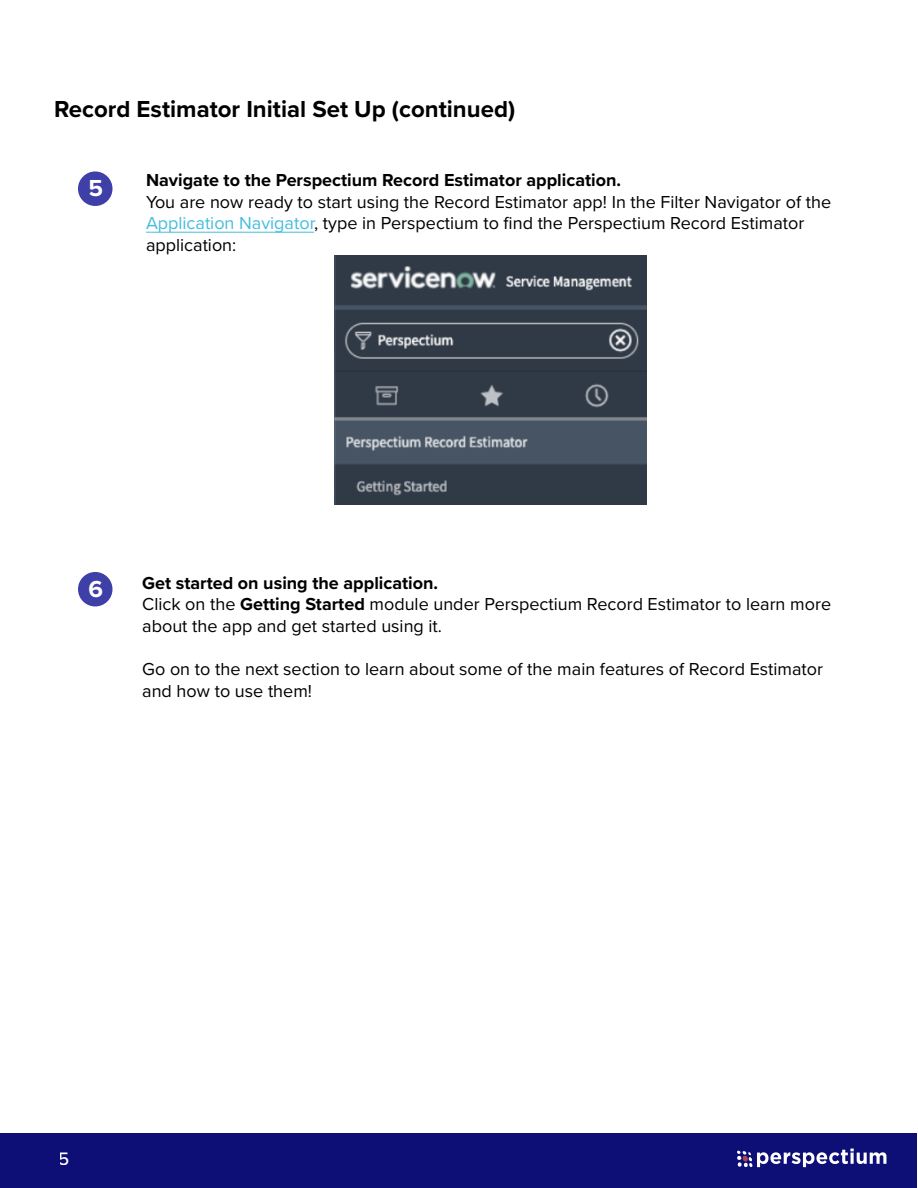
<style>
.page{position:relative;width:918px;height:1188px;background:#fff}
.page>*{position:absolute;margin:0;border:0;box-sizing:border-box;transform-origin:0 0}
.t1{font:700 24px "Proxima Nova";color:#000}
.t2{font:700 24px "Proxima Nova";color:#fff}
.t3{font:500 18.75px "Proxima Nova";color:#fff}
.t4{font:18px/21.6px "Proxima Nova";color:#000}
.t5{font:700 18px "Proxima Nova";color:#000}
.s1{color:#45bddd}
.s2{font-weight:700}
</style>
<div class="page">
<div style="left:0;top:1134px;width:916px;height:54px;background:#0e0e77"></div>
<img style="left:738px;top:1148px;width:149px;height:20px">
<div style="left:78px;top:572px;width:34px;height:34px;background:#3f3fa8;border-radius:50%"></div>
<div style="left:78px;top:171px;width:34px;height:35px;background:#3f3fa8;border-radius:50%"></div>
<hr style="left:146px;top:232px;width:168px;height:1px;background:#45bddd">
<img style="left:334px;top:255px;width:312px;height:250px">
<h1 class="t1" style="left:54px;top:91px;width:463px">Record Estimator Initial Set Up (continued)</h1>
<h1 class="t2" style="left:88px;top:170px;width:16px">5</h1>
<p class="t5" style="left:146px;top:167px;width:477px">Navigate to the Perspectium Record Estimator application.</p>
<p class="t4" style="left:146px;top:190px;width:687px">You are now ready to start using the Record Estimator app! In the Filter Navigator of the<br><span class="s1">Application Navigator</span>, type in Perspectium to find the Perspectium Record Estimator application:</p>
<h1 class="t2" style="left:88px;top:571px;width:16px">6</h1>
<p class="t4" style="left:142px;top:571px;width:690px"><span class="s2">Get started on using the application.<br></span>Click on the <span class="s2">Getting Started</span> module under Perspectium Record Estimator to learn more about the app and get started using it.</p>
<p class="t4" style="left:142px;top:658px;width:682px">Go on to the next section to learn about some of the main features of Record Estimator and how to use them!</p>
<p class="t3" style="left:59px;top:1145px;width:13px">5</p>
</div>
